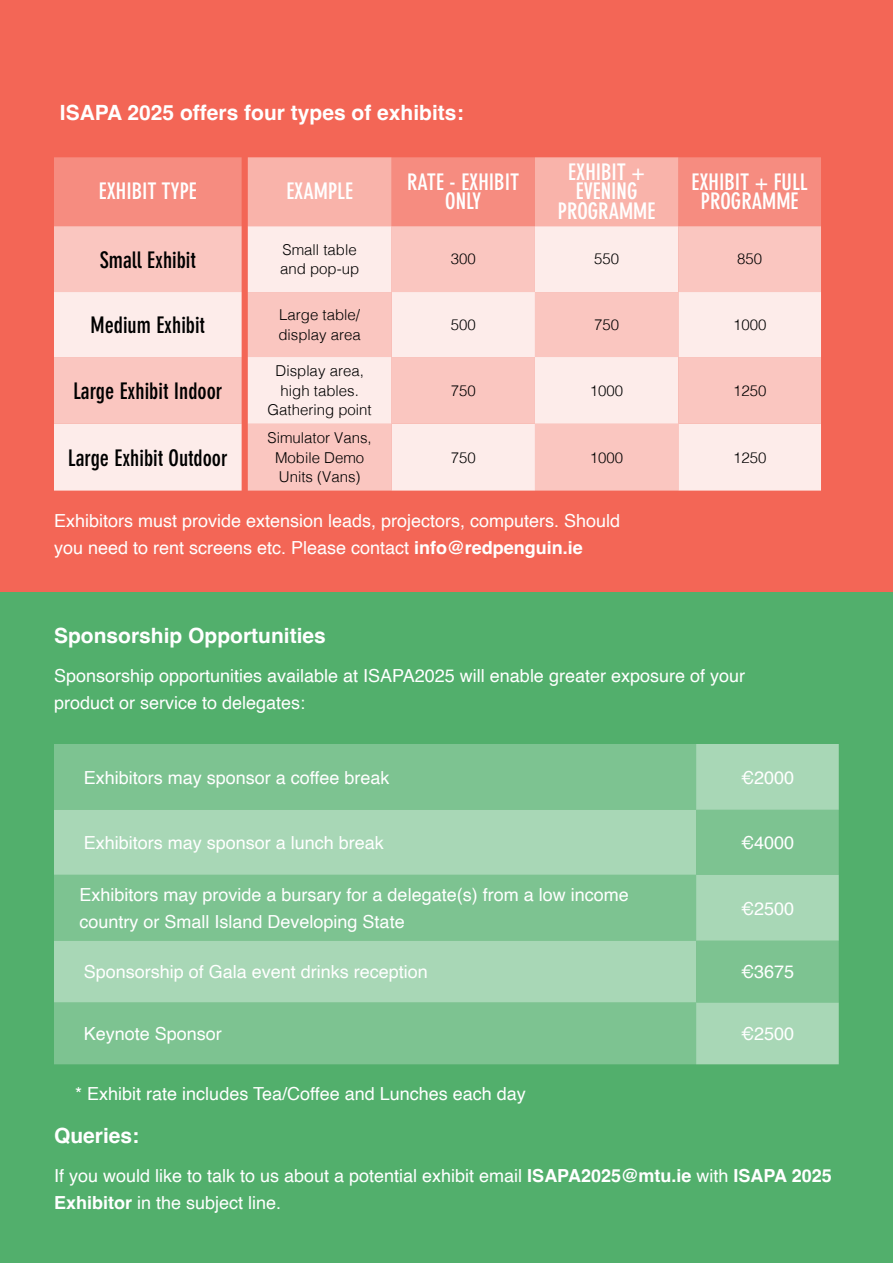
<style>
.page{position:relative;width:893px;height:1263px;background:#fff}
.page>*{position:absolute;margin:0;border:0;box-sizing:border-box;transform-origin:0 0}
.Body_Text{font:700 condensed 22.5px/19.5px "DIN Neuzeit Grotesk Std";color:#fff;text-align:center}
.Body_Text-2{font:700 condensed 22.5px "DIN Neuzeit Grotesk Std";color:#000}
.t1{font:700 21px "Helvetica";color:#fff}
.List_Paragraph{font:18px/27px "Helvetica";color:#fff}
.Body_Text-3{font:300 15px/19.5px "Helvetica";color:#000}
.s1{font-weight:700}
</style>
<div class="page">
<div style="left:0;top:592px;width:893px;height:671px;background:#52af6c"></div>
<div style="left:0;top:0;width:893px;height:592px;background:#f36656"></div>
<div style="left:54px;top:157px;width:767px;height:69px;background:#f68c80"></div>
<svg style="left:248px;top:157px;width:430px;height:69px;background:#f7a59b"></svg>
<svg style="left:54px;top:226px;width:767px;height:265px;background:#fbd7d3"></svg>
<svg style="left:54px;top:744px;width:785px;height:320px;background:#8fcba0"></svg>
<p class="t1" style="left:60px;top:100px;width:405px">ISAPA 2025 offers four types of exhibits:</p>
<p class="Body_Text" style="left:99px;top:182px;width:99px">EXHIBIT TYPE</p>
<p class="Body_Text" style="left:286px;top:182px;width:68px">EXAMPLE</p>
<p class="Body_Text" style="left:407px;top:172px;width:114px">RATE - EXHIBIT<br>ONLY</p>
<p class="Body_Text" style="left:558px;top:162px;width:99px">EXHIBIT +<br>EVENING<br>PROGRAMME</p>
<p class="Body_Text" style="left:691px;top:172px;width:118px">EXHIBIT + FULL<br>PROGRAMME</p>
<p class="Body_Text-2" style="left:100px;top:247px;width:98px">Small Exhibit</p>
<p class="Body_Text-3" style="left:280px;top:239px;width:81px">Small table and pop-up</p>
<p class="Body_Text-3" style="left:451px;top:248px;width:27px">300</p>
<p class="Body_Text-3" style="left:594px;top:248px;width:27px">550</p>
<p class="Body_Text-3" style="left:737px;top:248px;width:27px">850</p>
<p class="Body_Text-2" style="left:91px;top:312px;width:116px">Medium Exhibit</p>
<p class="Body_Text-3" style="left:278px;top:304px;width:84px">Large table/ display area</p>
<p class="Body_Text-3" style="left:451px;top:314px;width:27px">500</p>
<p class="Body_Text-3" style="left:594px;top:314px;width:27px">750</p>
<p class="Body_Text-3" style="left:733px;top:314px;width:35px">1000</p>
<p class="Body_Text-2" style="left:73px;top:378px;width:151px">Large Exhibit Indoor</p>
<p class="Body_Text-3" style="left:268px;top:360px;width:106px;text-align:center">Display area, high tables.<br>Gathering point</p>
<p class="Body_Text-3" style="left:451px;top:380px;width:27px">750</p>
<p class="Body_Text-3" style="left:590px;top:380px;width:35px">1000</p>
<p class="Body_Text-3" style="left:733px;top:380px;width:35px">1250</p>
<p class="Body_Text-2" style="left:68px;top:445px;width:161px">Large Exhibit Outdoor</p>
<p class="Body_Text-3" style="left:268px;top:427px;width:106px;text-align:center">Simulator Vans,<br>Mobile Demo<br>Units (Vans)</p>
<p class="Body_Text-3" style="left:451px;top:446px;width:27px">750</p>
<p class="Body_Text-3" style="left:590px;top:446px;width:35px">1000</p>
<p class="Body_Text-3" style="left:733px;top:446px;width:35px">1250</p>
<p class="List_Paragraph" style="left:54px;top:508px;width:568px">Exhibitors must provide extension leads, projectors, computers. Should you need to rent screens etc. Please contact <span class="s1">info@redpenguin.ie</span></p>
<p class="t1" style="left:54px;top:622px;width:273px">Sponsorship Opportunities</p>
<p class="List_Paragraph" style="left:54px;top:662px;width:693px">Sponsorship opportunities available at ISAPA2025 will enable greater exposure of your product or service to delegates:</p>
<p class="List_Paragraph" style="left:84px;top:764px;width:307px">Exhibitors may sponsor a coffee break</p>
<p class="List_Paragraph" style="left:741px;top:764px;width:55px">€2000</p>
<p class="List_Paragraph" style="left:84px;top:830px;width:302px">Exhibitors may sponsor a lunch break</p>
<p class="List_Paragraph" style="left:741px;top:830px;width:55px">€4000</p>
<p class="List_Paragraph" style="left:80px;top:882px;width:551px">Exhibitors may provide a bursary for a delegate(s) from a low income country or Small Island Developing State</p>
<p class="List_Paragraph" style="left:741px;top:895px;width:55px">€2500</p>
<p class="List_Paragraph" style="left:84px;top:959px;width:346px">Sponsorship of Gala event drinks reception</p>
<p class="List_Paragraph" style="left:741px;top:959px;width:55px">€3675</p>
<p class="List_Paragraph" style="left:84px;top:1021px;width:140px">Keynote Sponsor</p>
<p class="List_Paragraph" style="left:741px;top:1021px;width:55px">€2500</p>
<p class="List_Paragraph" style="left:75px;top:1080px;width:452px">* Exhibit rate includes Tea/Coffee and Lunches each day</p>
<p class="t1" style="left:54px;top:1123px;width:87px">Queries:</p>
<p class="List_Paragraph" style="left:54px;top:1163px;width:779px">If you would like to talk to us about a potential exhibit email <span class="s1">ISAPA2025@mtu.ie</span> with <span class="s1">ISAPA 2025<br>Exhibitor</span> in the subject line.</p>
</div>
